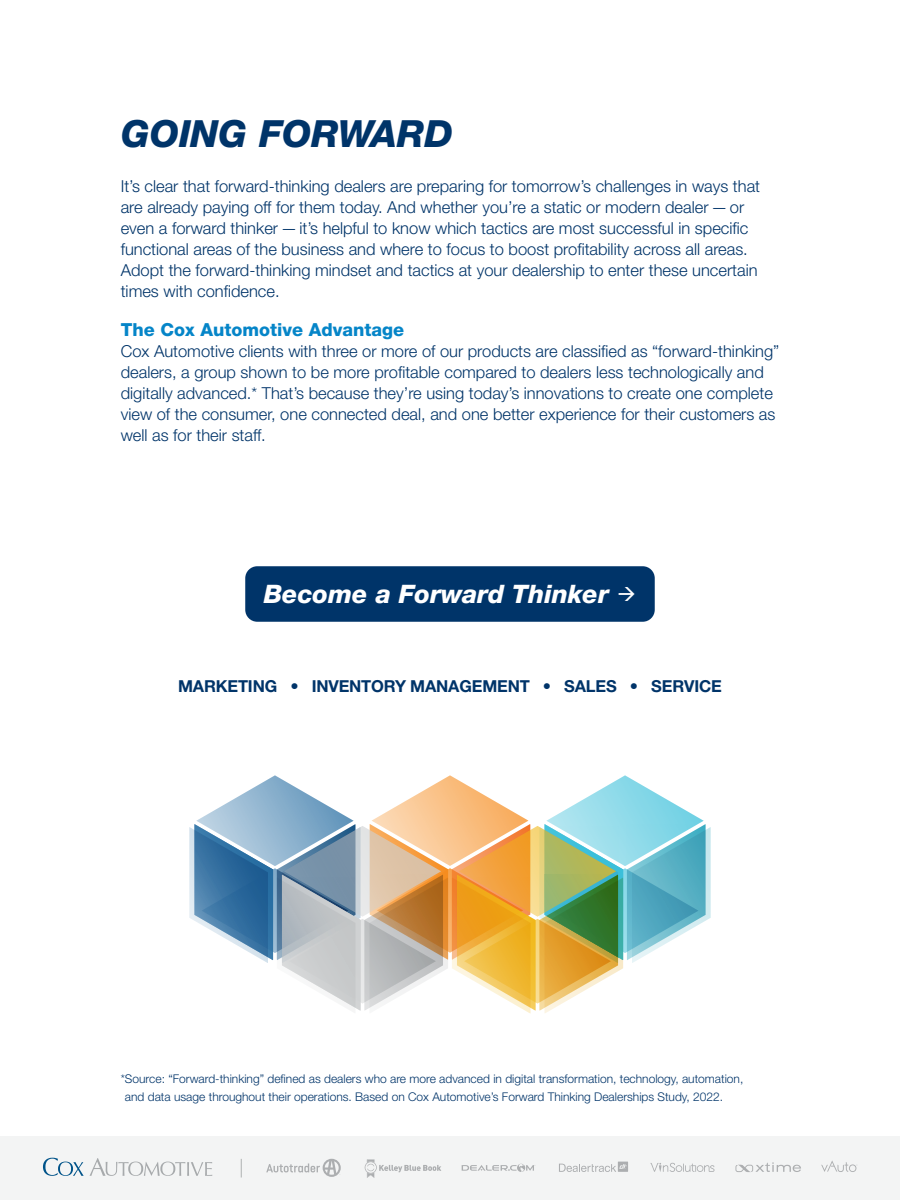
<style>
.page{position:relative;width:900px;height:1200px;background:#fff}
.page>*{position:absolute;margin:0;border:0;box-sizing:border-box;transform-origin:0 0}
.t1{font:italic 800 37.5px "Helvetica Neue LT Std";color:#003469}
.t2{font:italic 800 25.5px "Helvetica Neue LT Std";color:#fff}
.t3{font:800 18px "Helvetica Neue LT Std";color:#0585c8}
.t4{font:300 16.5px/21px "Helvetica Neue LT Std";color:#003469}
.t5{font:700 16.5px "Helvetica Neue LT Pro";letter-spacing:-.01em;color:#003469}
.t6{font:300 12px/18px "Helvetica Neue LT Std";color:#003469}
</style>
<div class="page">
<div style="left:0;top:1136px;width:900px;height:64px;background:#f3f4f4"></div>
<svg style="left:462px;top:1164px;width:73px;height:8px"></svg>
<svg style="left:650px;top:1163px;width:65px;height:9px"></svg>
<svg style="left:735px;top:1162px;width:66px;height:10px"></svg>
<svg style="left:241px;top:1159px;width:1px;height:19px"></svg>
<svg style="left:364px;top:1159px;width:77px;height:19px"></svg>
<svg style="left:266px;top:1159px;width:75px;height:18px"></svg>
<svg style="left:43px;top:1158px;width:41px;height:18px"></svg>
<svg style="left:90px;top:1158px;width:122px;height:18px"></svg>
<svg style="left:559px;top:1162px;width:69px;height:10px"></svg>
<svg style="left:821px;top:1161px;width:36px;height:11px"></svg>
<div style="left:245px;top:566px;width:410px;height:56px;background:#003469;border-radius:12px"></div>
<svg style="left:189px;top:775px;width:522px;height:239px"></svg>
<h1 class="t1" style="left:121px;top:111px;width:334px">GOING FORWARD</h1>
<p class="t4" style="left:121px;top:175px;width:641px">It’s clear that forward-thinking dealers are preparing for tomorrow’s challenges in ways that are already paying off for them today. And whether you’re a static or modern dealer —or even a forward thinker —it’s helpful to know which tactics are most successful in specific functional areas of the business and where to focus to boost profitability across all areas.<br>Adopt the forward-thinking mindset and tactics at your dealership to enter these uncertain times with confidence.</p>
<p class="t3" style="left:121px;top:319px;width:285px">The Cox Automotive Advantage</p>
<p class="t4" style="left:121px;top:340px;width:660px">Cox Automotive clients with three or more of our products are classified as “forward-thinking” dealers, a group shown to be more profitable compared to dealers less technologically and digitally advanced.* That’s because they’re using today’s innovations to create one complete view of the consumer, one connected deal, and one better experience for their customers as well as for their staff.</p>
<h2 class="t2" style="left:264px;top:579px;width:374px">Become a Forward Thinker →</h2>
<p class="t5" style="left:178px;top:676px;width:545px">MARKETING • INVENTORY MANAGEMENT • SALES • SERVICE</p>
<p class="t6" style="left:125px;top:1069px;width:620px;text-indent:-4px">*Source: “Forward-thinking” defined as dealers who are more advanced in digital transformation, technology, automation, and data usage throughout their operations. Based on Cox Automotive’s Forward Thinking Dealerships Study, 2022.</p>
</div>
